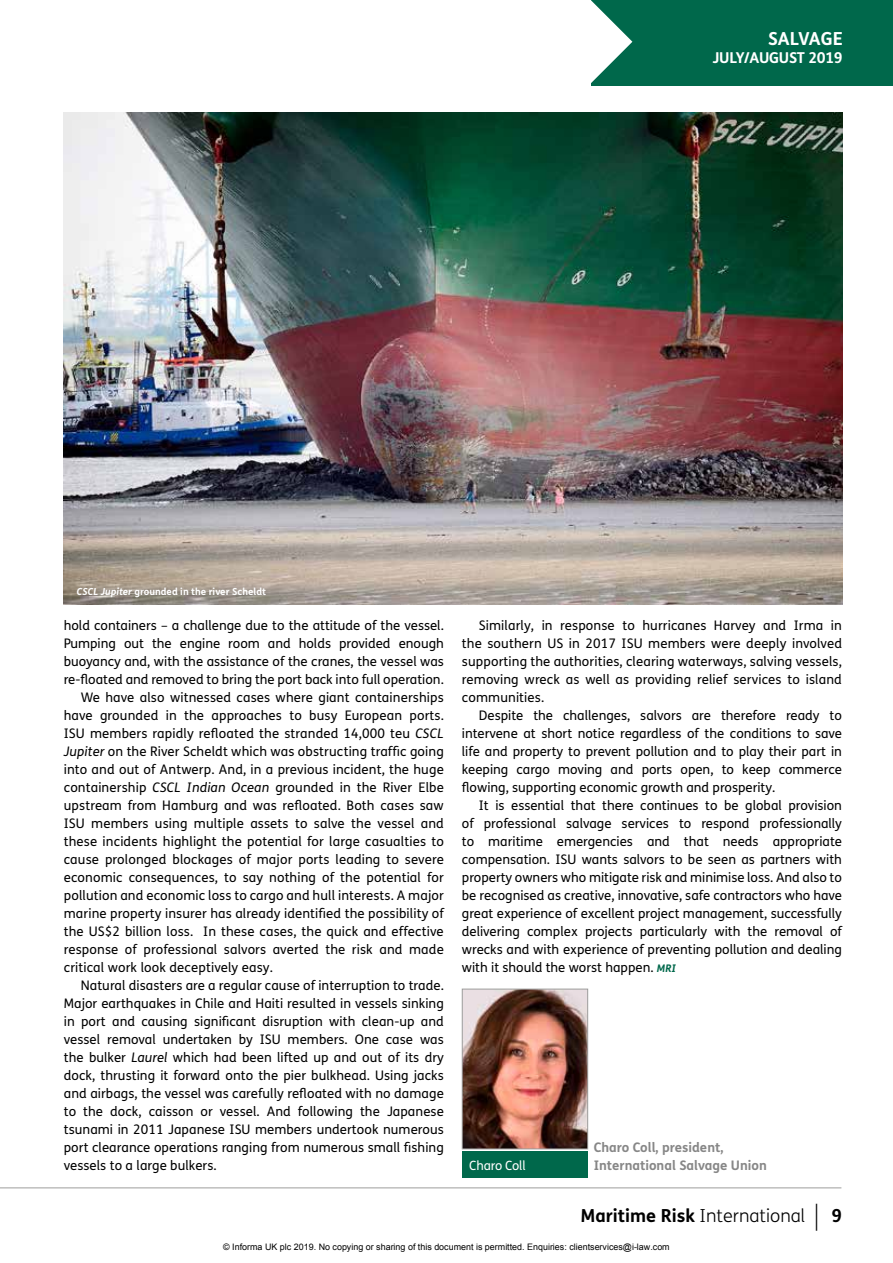
<style>
.page{position:relative;width:893px;height:1263px;background:#fff}
.page>*{position:absolute;margin:0;border:0;box-sizing:border-box;transform-origin:0 0}
.t1{font:700 18px "FS Me";color:#000}
.t2{font:700 18px "FS Me";letter-spacing:-.01em;color:#fff}
.t3{font:700 15px "FS Me";letter-spacing:-.02em;color:#fff}
.t4{font:13.2px/18px "FS Me";letter-spacing:.005em;color:#000;text-align:justify}
.t5{font:700 13.2px "FS Me";color:#878787}
.t6{font:12.75px "FS Me";letter-spacing:-.01em;color:#fff}
.t7{font:700 9.75px "FS Me";color:#fff}
.t8{font:9px "Arial";color:#000}
.s1{font-style:italic}
.s2{font-weight:700;font-style:italic;font-size:10.5px;color:#00684b}
.s3{font-weight:300}
.s4{font-family:"Myriad Pro";font-weight:300;font-size:27px}
</style>
<div class="page">
<div style="left:591px;top:0;width:302px;height:85px;background:#00684b"></div>
<svg style="left:591px;top:0;width:41px;height:83px"></svg>
<hr style="left:0;top:1187px;width:841px;height:1px;background:#9d9d9c">
<img style="left:64px;top:113px;width:779px;height:491px">
<img style="left:464px;top:991px;width:122px;height:156px">
<div style="left:462px;top:989px;width:126px;height:160px;border:1px solid #9d9d9c"></div>
<div style="left:462px;top:1151px;width:126px;height:27px;background:#00684b"></div>
<h1 class="t2" style="left:768px;top:24px;width:76px">SALVAGE</h1>
<p class="t3" style="left:712px;top:46px;width:132px">JULY/AUGUST 2019</p>
<p class="t7" style="left:77px;top:584px;width:191px"><span class="s1">CSCL Jupiter</span> grounded in the river Scheldt</p>
<p class="t4" style="left:64px;top:616px;width:382px">hold containers – a challenge due to the attitude of the vessel.</p>
<p class="t4" style="left:64px;top:634px;width:382px">Pumping out the engine room and holds provided enough</p>
<p class="t4" style="left:64px;top:652px;width:382px">buoyancy and, with the assistance of the cranes, the vessel was</p>
<p class="t4" style="left:64px;top:670px;width:382px">re-floated and removed to bring the port back into full operation.</p>
<p class="t4" style="left:81px;top:688px;width:365px">We have also witnessed cases where giant containerships</p>
<p class="t4" style="left:64px;top:706px;width:382px">have grounded in the approaches to busy European ports.</p>
<p class="t4" style="left:64px;top:724px;width:382px">ISU members rapidly refloated the stranded 14,000 teu <span class="s1">CSCL</span></p>
<p class="t4" style="left:64px;top:742px;width:382px"><span class="s1">Jupiter</span> on the River Scheldt which was obstructing traffic going</p>
<p class="t4" style="left:64px;top:760px;width:382px">into and out of Antwerp. And, in a previous incident, the huge</p>
<p class="t4" style="left:64px;top:778px;width:382px">containership <span class="s1">CSCL Indian Ocean</span> grounded in the River Elbe</p>
<p class="t4" style="left:64px;top:796px;width:382px">upstream from Hamburg and was refloated. Both cases saw</p>
<p class="t4" style="left:64px;top:814px;width:382px">ISU members using multiple assets to salve the vessel and</p>
<p class="t4" style="left:64px;top:832px;width:382px">these incidents highlight the potential for large casualties to</p>
<p class="t4" style="left:64px;top:850px;width:382px">cause prolonged blockages of major ports leading to severe</p>
<p class="t4" style="left:64px;top:868px;width:382px">economic consequences, to say nothing of the potential for</p>
<p class="t4" style="left:64px;top:886px;width:382px">pollution and economic loss to cargo and hull interests. A major</p>
<p class="t4" style="left:64px;top:904px;width:382px">marine property insurer has already identified the possibility of</p>
<p class="t4" style="left:64px;top:922px;width:382px">the US$2 billion loss. In these cases, the quick and effective</p>
<p class="t4" style="left:64px;top:940px;width:382px">response of professional salvors averted the risk and made</p>
<p class="t4" style="left:64px;top:958px;width:211px">critical work look deceptively easy.</p>
<p class="t4" style="left:81px;top:976px;width:365px">Natural disasters are a regular cause of interruption to trade.</p>
<p class="t4" style="left:64px;top:994px;width:382px">Major earthquakes in Chile and Haiti resulted in vessels sinking</p>
<p class="t4" style="left:64px;top:1012px;width:382px">in port and causing significant disruption with clean-up and</p>
<p class="t4" style="left:64px;top:1030px;width:382px">vessel removal undertaken by ISU members. One case was</p>
<p class="t4" style="left:64px;top:1048px;width:382px">the bulker <span class="s1">Laurel</span> which had been lifted up and out of its dry</p>
<p class="t4" style="left:64px;top:1066px;width:382px">dock, thrusting it forward onto the pier bulkhead. Using jacks</p>
<p class="t4" style="left:64px;top:1084px;width:382px">and airbags, the vessel was carefully refloated with no damage</p>
<p class="t4" style="left:64px;top:1102px;width:382px">to the dock, caisson or vessel. And following the Japanese</p>
<p class="t4" style="left:64px;top:1120px;width:382px">tsunami in 2011 Japanese ISU members undertook numerous</p>
<p class="t4" style="left:64px;top:1138px;width:382px">port clearance operations ranging from numerous small fishing</p>
<p class="t4" style="left:64px;top:1156px;width:154px">vessels to a large bulkers.</p>
<p class="t4" style="left:462px;top:616px;width:382px;text-indent:17px">Similarly, in response to hurricanes Harvey and Irma in the southern US in 2017 ISU members were deeply involved supporting the authorities, clearing waterways, salving vessels, removing wreck as well as providing relief services to island communities.</p>
<p class="t4" style="left:462px;top:706px;width:382px;text-indent:17px">Despite the challenges, salvors are therefore ready to intervene at short notice regardless of the conditions to save life and property to prevent pollution and to play their part in keeping cargo moving and ports open, to keep commerce flowing, supporting economic growth and prosperity.</p>
<p class="t4" style="left:462px;top:796px;width:382px;text-indent:17px">It is essential that there continues to be global provision of professional salvage services to respond professionally to maritime emergencies and that needs appropriate compensation. ISU wants salvors to be seen as partners with property owners who mitigate risk and minimise loss. And also to be recognised as creative, innovative, safe contractors who have great experience of excellent project management, successfully delivering complex projects particularly with the removal of wrecks and with experience of preventing pollution and dealing with it should the worst happen. <span class="s2">MRI</span></p>
<p class="t5" style="left:594px;top:1137px;width:131px">Charo Coll, president,</p>
<p class="t6" style="left:469px;top:1156px;width:58px">Charo Coll</p>
<p class="t5" style="left:594px;top:1155px;width:175px">International Salvage Union</p>
<h1 class="t1" style="left:580px;top:1202px;width:263px">Maritime Risk <span class="s3">International</span> <span class="s4">|</span> 9</h1>
<p class="t8" style="left:223px;top:1241px;width:448px">© Informa UK plc 2019. No copying or sharing of this document is permitted. Enquiries: clientservices@i-law.com</p>
</div>
